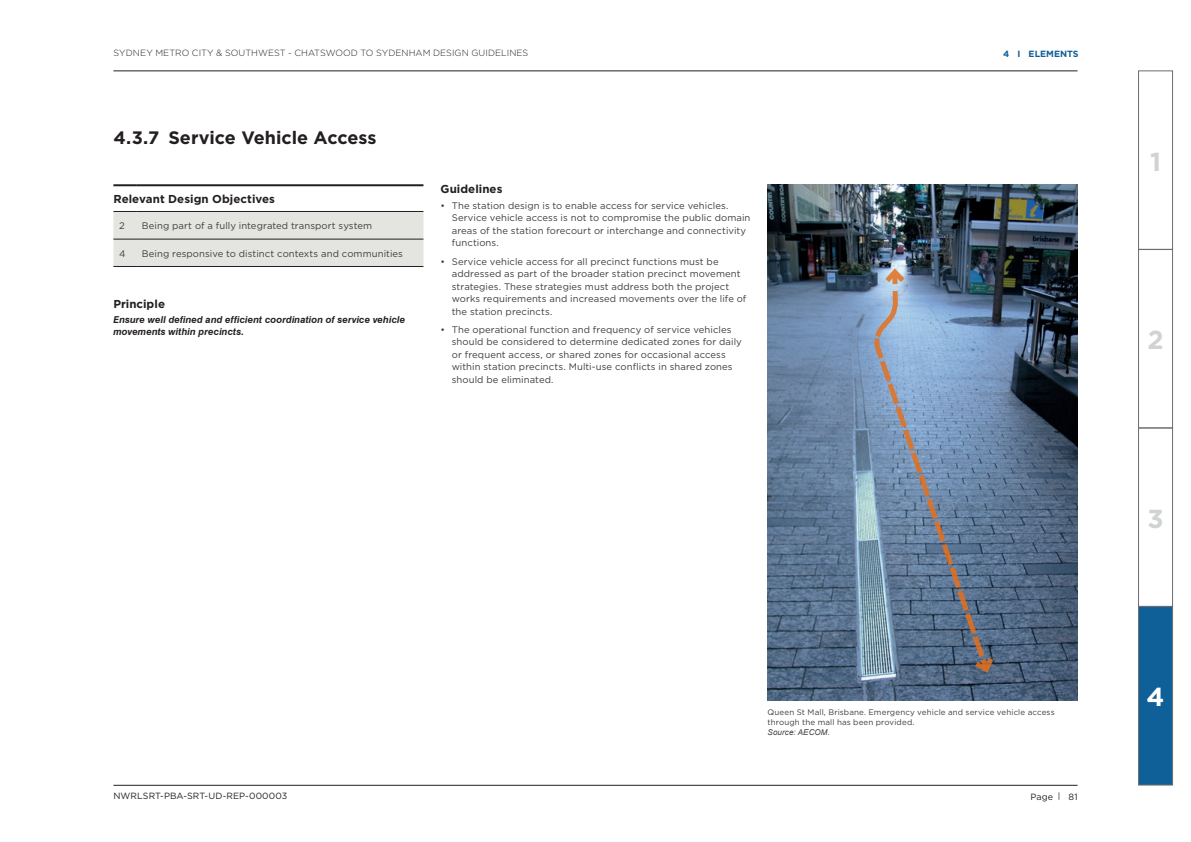
<style>
.page{position:relative;width:1191px;height:842px;background:#fff}
.page>*{position:absolute;margin:0;border:0;box-sizing:border-box;transform-origin:0 0}
.t1{font:700 26px "Gotham";color:#d1d2d4}
.t2{font:700 26px "Gotham";color:#fff}
.t3{font:700 18px "Gotham";color:#231f20}
.t4{font:700 11.5px "Gotham";letter-spacing:.005em;color:#231f20}
.t5{font:9.5px/12.5px "Gotham";letter-spacing:.01em;color:#3e3e3f}
.t6{font:italic 700 9.5px/12px "Swiss 721 BT";letter-spacing:.01em;color:#231f20}
.t7{font:300 9px "Gotham";letter-spacing:.005em;color:#231f20}
.t8{font:9px "Gotham";letter-spacing:.01em;color:#231f20}
.t9{font:700 9px "Gotham";color:#0f5f98}
.t10{font:8px/10px "Gotham";letter-spacing:.015em;color:#3e3e3f}
.t11{font:italic 8px "Arial";letter-spacing:.015em;color:#3e3e3f}
</style>
<div class="page">
<hr style="left:113px;top:71px;width:964px;height:1px;background:#231f20">
<hr style="left:113px;top:785px;width:964px;height:1px;background:#231f20">
<div style="left:1138px;top:71px;width:34px;height:178px;border:1px solid #6c6d70"></div>
<div style="left:1138px;top:249px;width:34px;height:179px;border:1px solid #6c6d70"></div>
<div style="left:1138px;top:428px;width:34px;height:178px;border:1px solid #6c6d70"></div>
<div style="left:1138px;top:606px;width:34px;height:179px;background:#0f5f98;border:1px solid #6c6d70"></div>
<hr style="left:113px;top:184px;width:23px;height:2px;background:#231f20">
<hr style="left:136px;top:184px;width:287px;height:2px;background:#231f20">
<div style="left:113px;top:211px;width:310px;height:56px;background:#e4e4e1"></div>
<hr style="left:136px;top:211px;width:287px;height:1px;background:#231f20">
<hr style="left:136px;top:239px;width:287px;height:1px;background:#231f20">
<hr style="left:136px;top:266px;width:287px;height:1px;background:#231f20">
<img style="left:767px;top:184px;width:310px;height:516px">
<svg style="left:872px;top:267px;width:120px;height:409px;background:#7c99b6"></svg>
<svg style="left:880px;top:266px;width:29px;height:22px"></svg>
<svg style="left:876px;top:355px;width:118px;height:321px;background:#6f86a2"></svg>
<p class="t7" style="left:113px;top:47px;width:416px">SYDNEY METRO CITY &amp; SOUTHWEST - CHATSWOOD TO SYDENHAM DESIGN GUIDELINES</p>
<h2 class="t3" style="left:113px;top:125px;width:264px">4.3.7 Service Vehicle Access</h2>
<p class="t4" style="left:113px;top:191px;width:163px">Relevant Design Objectives</p>
<p class="t5" style="left:119px;top:219px;width:7px">2</p>
<p class="t5" style="left:142px;top:219px;width:232px">Being part of a fully integrated transport system</p>
<p class="t5" style="left:119px;top:247px;width:8px">4</p>
<p class="t5" style="left:142px;top:247px;width:263px">Being responsive to distinct contexts and communities</p>
<p class="t4" style="left:113px;top:297px;width:53px">Principle</p>
<p class="t6" style="left:113px;top:314px;width:293px">Ensure well defined and efficient coordination of service vehicle movements within precincts.</p>
<p class="t4" style="left:440px;top:182px;width:63px">Guidelines</p>
<p class="t5" style="left:452px;top:199px;width:300px;text-indent:-11px">• The station design is to enable access for service vehicles.<br>Service vehicle access is not to compromise the public domain areas of the station forecourt or interchange and connectivity functions.</p>
<p class="t5" style="left:452px;top:255px;width:296px;text-indent:-11px">• Service vehicle access for all precinct functions must be addressed as part of the broader station precinct movement strategies. These strategies must address both the project works requirements and increased movements over the life of the station precincts.</p>
<p class="t5" style="left:452px;top:323px;width:291px;text-indent:-11px">• The operational function and frequency of service vehicles should be considered to determine dedicated zones for daily or frequent access, or shared zones for occasional access within station precincts. Multi-use conflicts in shared zones should be eliminated.</p>
<p class="t9" style="left:1003px;top:48px;width:77px">4 I ELEMENTS</p>
<p class="t8" style="left:113px;top:790px;width:175px">NWRLSRT-PBA-SRT-UD-REP-000003</p>
<p class="t10" style="left:767px;top:707px;width:289px">Queen St Mall, Brisbane. Emergency vehicle and service vehicle access through the mall has been provided.</p>
<p class="t11" style="left:767px;top:727px;width:64px">Source: AECOM.</p>
<p class="t8" style="left:1030px;top:791px;width:24px">Page</p>
<p class="t8" style="left:1068px;top:791px;width:11px">81</p>
<h1 class="t1" style="left:1150px;top:144px;width:12px">1</h1>
<h1 class="t1" style="left:1147px;top:323px;width:18px">2</h1>
<h1 class="t1" style="left:1147px;top:501px;width:18px">3</h1>
<h1 class="t2" style="left:1146px;top:680px;width:19px">4</h1>
</div>
